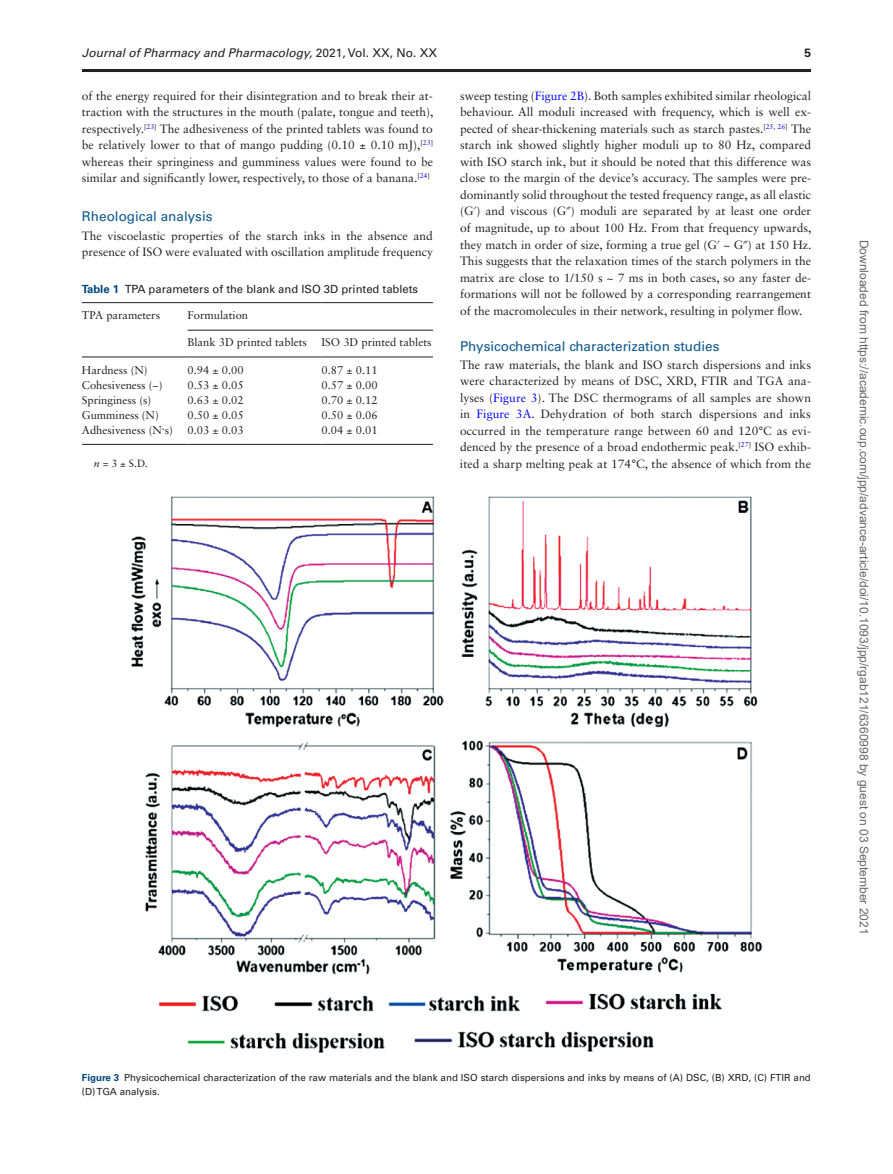
<style>
.page{position:relative;width:893px;height:1174px;background:#fff}
.page>*{position:absolute;margin:0;border:0;box-sizing:border-box;transform-origin:0 0}
.t1{font:13.5px "Univers LT Std";color:#0a578d}
.t2{font:12px/16.5px "Sabon LT Std";color:#231f20;text-align:justify}
.t3{font:12px "Arial";color:#666}
.t4{font:italic 12px "Univers LT Std";color:#231f20}
.t5{font:700 12px "Univers LT Std";color:#231f20}
.t6{font:11.25px "Sabon LT Std";color:#231f20}
.t7{font:11.25px "Univers LT Std";color:#231f20}
.t8{font:10.5px "Sabon LT Std";color:#231f20}
.t9{font:9.75px/14.2px "Univers LT Std";color:#231f20}
.s1{font-style:normal}
.s2{color:#00f}
.s3{font-family:"Gandhari Unicode"}
.s4{font-weight:700;color:#00467e}
.s5{font-style:italic}
</style>
<div class="page">
<hr style="left:82px;top:69px;width:729px;height:3px;background:#231f20">
<hr style="left:82px;top:302px;width:106px;height:1px;background:#231f20">
<hr style="left:188px;top:302px;width:133px;height:1px;background:#231f20">
<hr style="left:321px;top:302px;width:112px;height:1px;background:#231f20">
<hr style="left:82px;top:356px;width:106px;height:1px;background:#231f20">
<hr style="left:188px;top:356px;width:133px;height:1px;background:#231f20">
<hr style="left:321px;top:356px;width:112px;height:1px;background:#231f20">
<hr style="left:82px;top:444px;width:106px;height:1px;background:#231f20">
<hr style="left:188px;top:444px;width:133px;height:1px;background:#231f20">
<hr style="left:321px;top:444px;width:112px;height:1px;background:#231f20">
<hr style="left:188px;top:330px;width:245px;height:1px;background:#231f20">
<img style="left:131px;top:496px;width:631px;height:557px">
<p class="t4" style="left:82px;top:46px;width:357px">Journal of Pharmacy and Pharmacology, <span class="s1">2021, Vol. XX, No. XX</span></p>
<p class="t5" style="left:804px;top:46px;width:8px">5</p>
<p class="t2" style="left:82px;top:87px;width:353px">of the energy required for their disintegration and to break their at&shy;traction with the structures in the mouth (palate, tongue and teeth), respectively.<sup>[</sup><sup>23</sup><sup>]</sup> The adhesiveness of the printed tablets was found to be relatively lower to that of mango pudding (0.10 ± 0.10 mJ),<sup>[</sup><sup>23</sup><sup>] </sup>whereas their springiness and gumminess values were found to be similar and significantly lower, respectively, to those of a banana.<sup>[</sup><sup>24</sup><sup>]</sup></p>
<p class="t1" style="left:82px;top:209px;width:132px">Rheological analysis</p>
<p class="t2" style="left:82px;top:227px;width:353px">The viscoelastic properties of the starch inks in the absence and presence of ISO were evaluated with oscillation amplitude frequency</p>
<p class="t2" style="left:460px;top:87px;width:353px">sweep testing (<span class="s2">Figure 2B</span>). Both samples exhibited similar rheological behaviour. All moduli increased with frequency, which is well ex&shy;pected of shear-thickening materials such as starch pastes.<sup>[</sup><sup>25</sup><sup>,</sup> <sup>26</sup><sup>]</sup> The starch ink showed slightly higher moduli up to 80 Hz, compared with ISO starch ink, but it should be noted that this difference was close to the margin of the device’s accuracy. The samples were pre&shy;dominantly solid throughout the tested frequency range, as all elastic (G<span class="s3">′</span>) and viscous (G<span class="s3">″</span>) moduli are separated by at least one order of magnitude, up to about 100 Hz. From that frequency upwards, they match in order of size, forming a true gel (G<span class="s3">′</span> ~ G<span class="s3">″</span>) at 150 Hz.<br>This suggests that the relaxation times of the starch polymers in the matrix are close to 1/150 s ~ 7 ms in both cases, so any faster de&shy;formations will not be followed by a corresponding rearrangement of the macromolecules in their network, resulting in polymer flow.</p>
<p class="t1" style="left:460px;top:338px;width:261px">Physicochemical characterization studies</p>
<p class="t2" style="left:460px;top:356px;width:353px">The raw materials, the blank and ISO starch dispersions and inks were characterized by means of DSC, XRD, FTIR and TGA ana&shy;lyses (<span class="s2">Figure 3</span>). The DSC thermograms of all samples are shown in <span class="s2">Figure 3A</span>. Dehydration of both starch dispersions and inks occurred in the temperature range between 60 and 120°C as evi&shy;denced by the presence of a broad endothermic peak.<sup>[</sup><sup>27</sup><sup>]</sup> ISO exhib&shy;ited a sharp melting peak at 174°C, the absence of which from the</p>
<p class="t7" style="left:82px;top:282px;width:338px"><span class="s4">Table 1</span> TPA parameters of the blank and ISO 3D printed tablets</p>
<p class="t6" style="left:82px;top:309px;width:80px">TPA parameters</p>
<p class="t6" style="left:188px;top:309px;width:62px">Formulation</p>
<p class="t6" style="left:188px;top:336px;width:121px">Blank 3D printed tablets</p>
<p class="t6" style="left:321px;top:336px;width:112px">ISO 3D printed tablets</p>
<p class="t6" style="left:82px;top:363px;width:67px">Hardness (N)</p>
<p class="t6" style="left:188px;top:363px;width:58px">0.94 ± 0.00</p>
<p class="t6" style="left:321px;top:363px;width:58px">0.87 ± 0.11</p>
<p class="t6" style="left:82px;top:378px;width:82px">Cohesiveness (−)</p>
<p class="t6" style="left:188px;top:378px;width:58px">0.53 ± 0.05</p>
<p class="t6" style="left:321px;top:378px;width:58px">0.57 ± 0.00</p>
<p class="t6" style="left:82px;top:393px;width:71px">Springiness (s)</p>
<p class="t6" style="left:187px;top:393px;width:58px">0.63 ± 0.02</p>
<p class="t6" style="left:321px;top:393px;width:58px">0.70 ± 0.12</p>
<p class="t6" style="left:82px;top:408px;width:78px">Gumminess (N)</p>
<p class="t6" style="left:187px;top:408px;width:58px">0.50 ± 0.05</p>
<p class="t6" style="left:321px;top:408px;width:58px">0.50 ± 0.06</p>
<p class="t6" style="left:82px;top:423px;width:93px">Adhesiveness (N<span class="s3">·</span>s)</p>
<p class="t6" style="left:187px;top:423px;width:58px">0.03 ± 0.03</p>
<p class="t6" style="left:321px;top:423px;width:58px">0.04 ± 0.01</p>
<p class="t8" style="left:94px;top:457px;width:55px"><span class="s5">n</span> = 3 ± S.D.</p>
<p class="t3" style="left:868px;top:239px;width:696px;rotate:90deg">Downloaded from https://academic.oup.com/jpp/advance-article/doi/10.1093/jpp/rgab121/6360998 by guest on 03 September 2021</p>
<p class="t9" style="left:82px;top:1070px;width:730px"><span class="s4">Figure 3</span> Physicochemical characterization of the raw materials and the blank and ISO starch dispersions and inks by means of (A) DSC, (B) XRD, (C) FTIR and (D) TGA analysis.</p>
</div>
